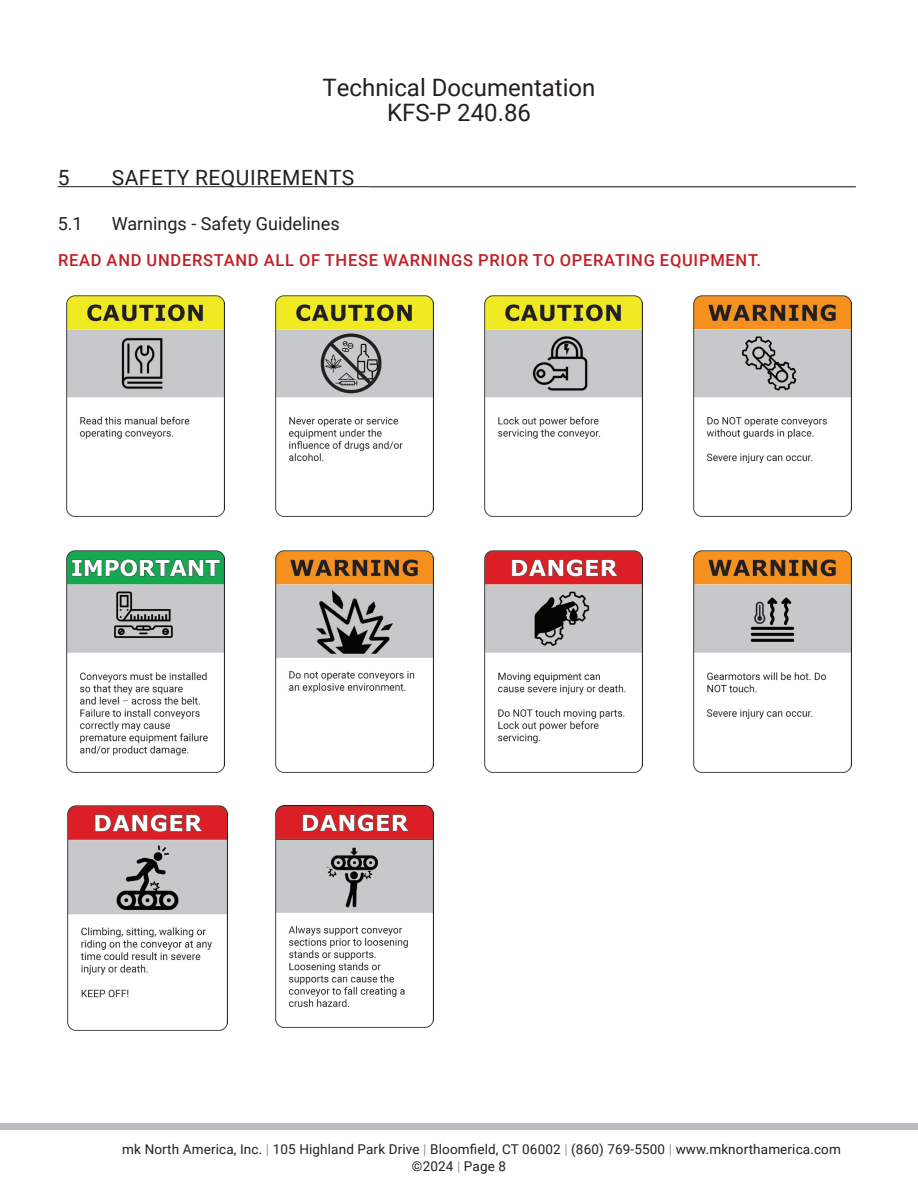
<style>
.page{position:relative;width:918px;height:1188px;background:#fff}
.page>*{position:absolute;margin:0;border:0;box-sizing:border-box;transform-origin:0 0}
.t1{font:24px/25.5px "Roboto";color:#231f20;text-align:center}
.t2{font:21px "Roboto";letter-spacing:.025em;color:#231f20}
.t3{font:18px "Roboto";color:#231f20}
.t4{font:500 16.5px "Roboto";letter-spacing:.045em;color:#c11e24}
.t5{font:13.5px/16.2px "Roboto";letter-spacing:.01em;color:#231f20}
.s1{color:#939598}
</style>
<div class="page">
<div style="left:0;top:1123px;width:918px;height:7px;background:#bcbdc0"></div>
<hr style="left:58px;top:186px;width:312px;height:1px;background:#231f20">
<hr style="left:370px;top:186px;width:486px;height:1px;background:#231f20">
<img style="left:275px;top:551px;width:159px;height:221px">
<img style="left:693px;top:551px;width:159px;height:221px">
<img style="left:484px;top:551px;width:159px;height:221px">
<img style="left:66px;top:551px;width:159px;height:221px">
<img style="left:67px;top:806px;width:160px;height:224px">
<img style="left:275px;top:806px;width:159px;height:221px">
<img style="left:484px;top:295px;width:159px;height:222px">
<img style="left:275px;top:295px;width:159px;height:222px">
<img style="left:66px;top:295px;width:159px;height:222px">
<img style="left:693px;top:295px;width:159px;height:222px">
<h1 class="t1" style="left:323px;top:73px;width:274px">Technical Documentation<br>KFS-P 240.86</h1>
<h2 class="t2" style="left:58px;top:163px;width:13px">5</h2>
<h2 class="t2" style="left:112px;top:163px;width:244px">SAFETY REQUIREMENTS</h2>
<h3 class="t3" style="left:58px;top:211px;width:26px">5.1</h3>
<h3 class="t3" style="left:112px;top:211px;width:229px">Warnings - Safety Guidelines</h3>
<p class="t4" style="left:58px;top:249px;width:705px">READ AND UNDERSTAND ALL OF THESE WARNINGS PRIOR TO OPERATING EQUIPMENT.</p>
<p class="t5" style="left:412px;top:1141px;width:430px;text-indent:-290px">mk North America, Inc. <span class="s1">|</span> 105 Highland Park Drive <span class="s1">|</span> Bloomfield, CT 06002 <span class="s1">|</span> (860) 769-5500 <span class="s1">|</span> www.mknorthamerica.com ©2024 <span class="s1">|</span> Page 8</p>
</div>
